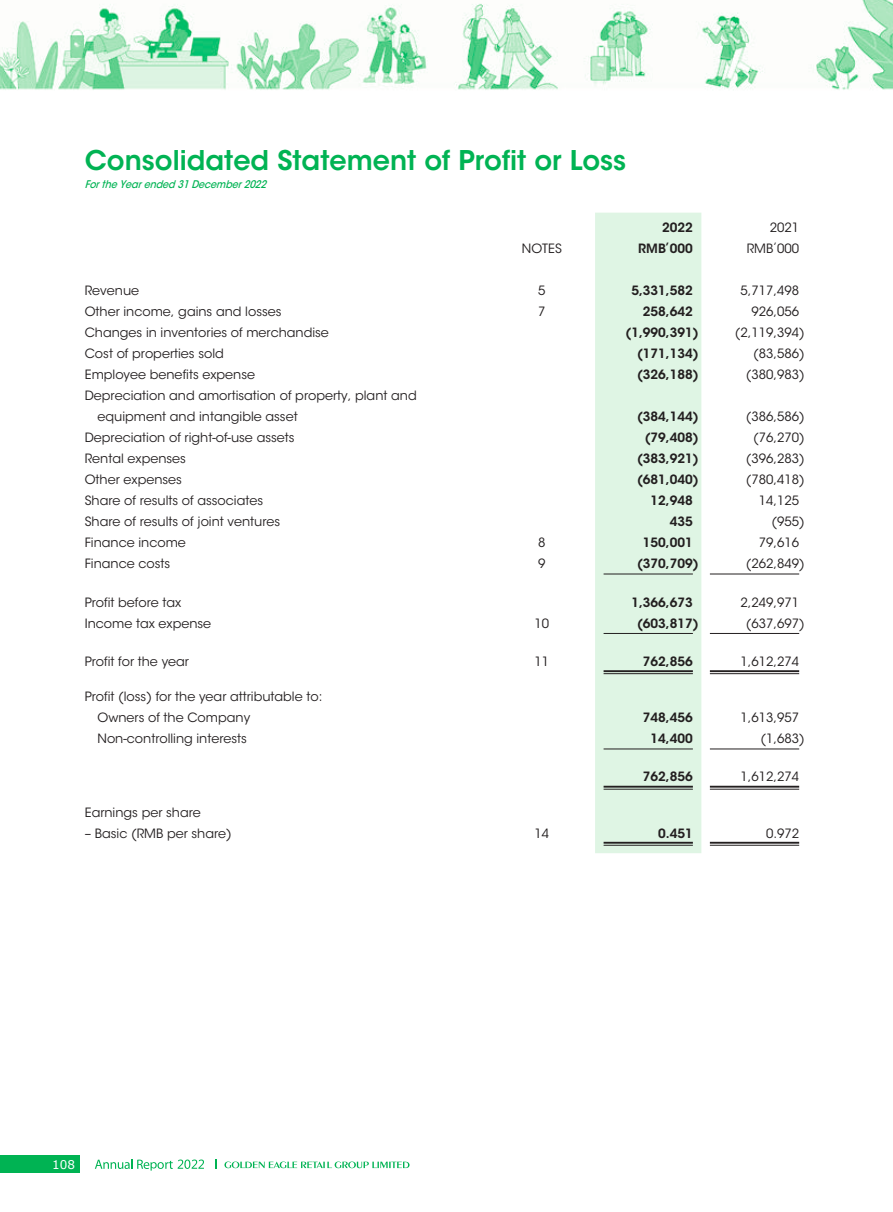
<style>
.page{position:relative;width:893px;height:1212px;background:#fff}
.page>*{position:absolute;margin:0;border:0;box-sizing:border-box;transform-origin:0 0}
.t1{font:600 27px "ITC Avant Garde Std";color:#00b353}
.t2{font:12.75px/21px "ITC Avant Garde Std";color:#231f20}
.t3{font:600 12.75px "ITC Avant Garde Std";color:#231f20}
.t4{font:12px "Verdana";color:#fff}
.t5{font:italic 500 10.5px "ITC Avant Garde Std";color:#00b353;scale:.9 1}
</style>
<div class="page">
<img style="left:0;top:0;width:893px;height:1173px">
<div style="left:0;top:1155px;width:79px;height:18px;background:#00b353"></div>
<svg style="left:224px;top:1161px;width:185px;height:7px"></svg>
<svg style="left:215px;top:1159px;width:2px;height:10px"></svg>
<svg style="left:95px;top:1159px;width:109px;height:11px"></svg>
<div style="left:595px;top:213px;width:106px;height:640px;background:#dff5e4"></div>
<hr style="left:604px;top:574px;width:89px;height:1px;background:#231f20">
<hr style="left:710px;top:574px;width:89px;height:1px;background:#231f20">
<hr style="left:604px;top:633px;width:89px;height:1px;background:#231f20">
<hr style="left:710px;top:633px;width:89px;height:1px;background:#231f20">
<hr style="left:604px;top:670px;width:89px;height:2px;background:#231f20">
<hr style="left:604px;top:673px;width:89px;height:1px;background:#231f20">
<hr style="left:710px;top:670px;width:89px;height:2px;background:#231f20">
<hr style="left:710px;top:673px;width:89px;height:1px;background:#231f20">
<hr style="left:604px;top:748px;width:89px;height:1px;background:#231f20">
<hr style="left:710px;top:748px;width:89px;height:1px;background:#231f20">
<hr style="left:604px;top:786px;width:89px;height:2px;background:#231f20">
<hr style="left:604px;top:789px;width:89px;height:1px;background:#231f20">
<hr style="left:710px;top:786px;width:89px;height:2px;background:#231f20">
<hr style="left:710px;top:789px;width:89px;height:1px;background:#231f20">
<hr style="left:604px;top:842px;width:89px;height:2px;background:#231f20">
<hr style="left:604px;top:845px;width:89px;height:1px;background:#231f20">
<hr style="left:710px;top:842px;width:89px;height:2px;background:#231f20">
<hr style="left:710px;top:845px;width:89px;height:1px;background:#231f20">
<h1 class="t1" style="left:85px;top:143px;width:543px">Consolidated Statement of Profit or Loss</h1>
<p class="t5" style="left:85px;top:177px;width:207px">FortheYearended31December2022</p>
<p class="t3" style="left:662px;top:219px;width:32px">2022</p>
<p class="t2" style="left:770px;top:217px;width:31px">2021</p>
<p class="t2" style="left:522px;top:238px;width:41px">NOTES</p>
<p class="t3" style="left:638px;top:240px;width:56px">RMB’000</p>
<p class="t2" style="left:747px;top:238px;width:54px">RMB’000</p>
<p class="t2" style="left:85px;top:280px;width:56px">Revenue</p>
<p class="t2" style="left:538px;top:280px;width:9px">5</p>
<p class="t3" style="left:631px;top:282px;width:63px">5,331,582</p>
<p class="t2" style="left:740px;top:280px;width:60px">5,717,498</p>
<p class="t2" style="left:85px;top:301px;width:198px">Other income, gains and losses</p>
<p class="t2" style="left:538px;top:301px;width:9px">7</p>
<p class="t3" style="left:643px;top:303px;width:51px">258,642</p>
<p class="t2" style="left:751px;top:301px;width:49px">926,056</p>
<p class="t2" style="left:85px;top:322px;width:246px">Changes in inventories of merchandise</p>
<p class="t3" style="left:625px;top:324px;width:75px">(1,990,391)</p>
<p class="t2" style="left:735px;top:322px;width:72px">(2,119,394)</p>
<p class="t2" style="left:85px;top:343px;width:141px">Cost of properties sold</p>
<p class="t3" style="left:637px;top:345px;width:63px">(171,134)</p>
<p class="t2" style="left:753px;top:343px;width:53px">(83,586)</p>
<p class="t2" style="left:85px;top:364px;width:172px">Employee benefits expense</p>
<p class="t3" style="left:637px;top:366px;width:63px">(326,188)</p>
<p class="t2" style="left:746px;top:364px;width:60px">(380,983)</p>
<p class="t2" style="left:98px;top:385px;width:321px;text-indent:-13px">Depreciation and amortisation of property, plant and equipment and intangible asset</p>
<p class="t3" style="left:637px;top:408px;width:63px">(384,144)</p>
<p class="t2" style="left:746px;top:406px;width:60px">(386,586)</p>
<p class="t2" style="left:85px;top:427px;width:211px">Depreciation of right-of-use assets</p>
<p class="t3" style="left:645px;top:429px;width:56px">(79,408)</p>
<p class="t2" style="left:753px;top:427px;width:53px">(76,270)</p>
<p class="t2" style="left:85px;top:448px;width:103px">Rental expenses</p>
<p class="t3" style="left:637px;top:450px;width:63px">(383,921)</p>
<p class="t2" style="left:746px;top:448px;width:60px">(396,283)</p>
<p class="t2" style="left:85px;top:469px;width:99px">Other expenses</p>
<p class="t3" style="left:637px;top:471px;width:63px">(681,040)</p>
<p class="t2" style="left:746px;top:469px;width:60px">(780,418)</p>
<p class="t2" style="left:85px;top:490px;width:180px">Share of results of associates</p>
<p class="t3" style="left:651px;top:492px;width:44px">12,948</p>
<p class="t2" style="left:759px;top:490px;width:42px">14,125</p>
<p class="t2" style="left:85px;top:511px;width:197px">Share of results of joint ventures</p>
<p class="t3" style="left:670px;top:513px;width:25px">435</p>
<p class="t2" style="left:771px;top:511px;width:35px">(955)</p>
<p class="t2" style="left:85px;top:532px;width:103px">Finance income</p>
<p class="t2" style="left:538px;top:532px;width:9px">8</p>
<p class="t3" style="left:643px;top:534px;width:51px">150,001</p>
<p class="t2" style="left:759px;top:532px;width:42px">79,616</p>
<p class="t2" style="left:85px;top:553px;width:87px">Finance costs</p>
<p class="t2" style="left:538px;top:553px;width:9px">9</p>
<p class="t3" style="left:637px;top:555px;width:63px">(370,709)</p>
<p class="t2" style="left:746px;top:553px;width:60px">(262,849)</p>
<p class="t2" style="left:85px;top:591px;width:98px">Profit before tax</p>
<p class="t3" style="left:631px;top:594px;width:63px">1,366,673</p>
<p class="t2" style="left:740px;top:591px;width:60px">2,249,971</p>
<p class="t2" style="left:85px;top:612px;width:128px">Income tax expense</p>
<p class="t2" style="left:535px;top:612px;width:16px">10</p>
<p class="t3" style="left:637px;top:615px;width:63px">(603,817)</p>
<p class="t2" style="left:746px;top:612px;width:60px">(637,697)</p>
<p class="t2" style="left:85px;top:651px;width:106px">Profit for the year</p>
<p class="t2" style="left:535px;top:651px;width:16px">11</p>
<p class="t3" style="left:643px;top:653px;width:51px">762,856</p>
<p class="t2" style="left:740px;top:651px;width:60px">1,612,274</p>
<p class="t2" style="left:98px;top:686px;width:226px;text-indent:-13px">Profit (loss) for the year attributable to:<br>Owners of the Company</p>
<p class="t3" style="left:643px;top:709px;width:51px">748,456</p>
<p class="t2" style="left:740px;top:707px;width:60px">1,613,957</p>
<p class="t2" style="left:98px;top:728px;width:151px">Non-controlling interests</p>
<p class="t3" style="left:651px;top:730px;width:44px">14,400</p>
<p class="t2" style="left:760px;top:728px;width:46px">(1,683)</p>
<p class="t3" style="left:643px;top:769px;width:51px">762,856</p>
<p class="t2" style="left:740px;top:766px;width:60px">1,612,274</p>
<p class="t2" style="left:85px;top:801px;width:118px">Earnings per share</p>
<p class="t2" style="left:85px;top:822px;width:149px">– Basic (RMB per share)</p>
<p class="t2" style="left:535px;top:822px;width:16px">14</p>
<p class="t3" style="left:658px;top:825px;width:36px">0.451</p>
<p class="t2" style="left:766px;top:822px;width:35px">0.972</p>
<p class="t4" style="left:52px;top:1156px;width:24px">108</p>
</div>
